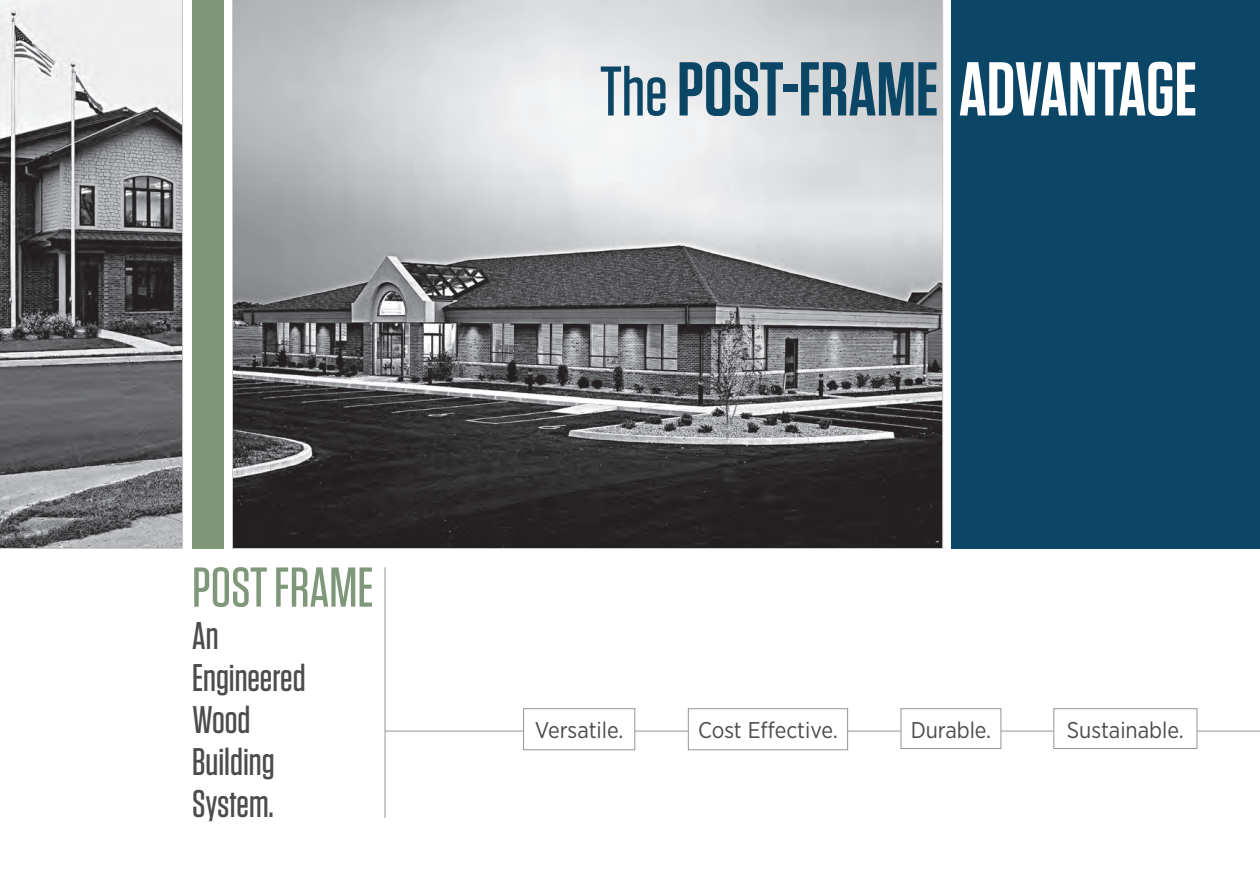
<style>
.page{position:relative;width:1260px;height:882px;background:#fff}
.page>*{position:absolute;margin:0;border:0;box-sizing:border-box;transform-origin:0 0}
.t1{font:600 76.12px "Tungsten";color:#0c4666}
.t2{font:500 56px "Tungsten";color:#80987a}
.t3{font:500 38.5px/42px "Tungsten";color:#4b4c4d}
.t4{font:22.75px "Gotham Narrow";color:#4b4c4d}
.s1{font-weight:500;font-size:70px}
.s2{color:#fff}
</style>
<div class="page">
<hr style="left:385px;top:731px;width:875px;height:1px;background:#939598">
<div style="left:952px;top:0;width:308px;height:549px;background:#0c4666"></div>
<div style="left:192px;top:0;width:31px;height:549px;background:#80987a"></div>
<hr style="left:385px;top:567px;width:1px;height:251px;background:#939598">
<svg style="left:232px;top:0;width:711px;height:549px;background:#919192"></svg>
<svg style="left:0;top:0;width:183px;height:549px;background:#868688"></svg>
<div style="left:524px;top:709px;width:111px;height:41px;background:#fff"></div>
<div style="left:523px;top:708px;width:112px;height:42px;border:1px solid #939598"></div>
<div style="left:901px;top:709px;width:100px;height:40px;background:#fff"></div>
<div style="left:901px;top:708px;width:100px;height:41px;border:1px solid #939598"></div>
<div style="left:1054px;top:709px;width:143px;height:40px;background:#fff"></div>
<div style="left:1054px;top:708px;width:143px;height:41px;border:1px solid #939598"></div>
<div style="left:688px;top:709px;width:160px;height:41px;background:#fff"></div>
<div style="left:688px;top:708px;width:160px;height:42px;border:1px solid #939598"></div>
<h1 class="t1" style="left:600px;top:49px;width:599px"><span class="s1">The</span>POST-FRAME <span class="s2">ADVANTAGE</span></h1>
<h2 class="t2" style="left:192px;top:558px;width:183px">Post Frame</h2>
<h3 class="t3" style="left:192px;top:615px;width:115px">An<br>Engineered<br>Wood<br>Building<br>System.</h3>
<p class="t4" style="left:535px;top:716px;width:90px">Versatile.</p>
<p class="t4" style="left:698px;top:716px;width:141px">Cost Effective.</p>
<p class="t4" style="left:911px;top:716px;width:82px">Durable.</p>
<p class="t4" style="left:1067px;top:716px;width:119px">Sustainable.</p>
</div>
